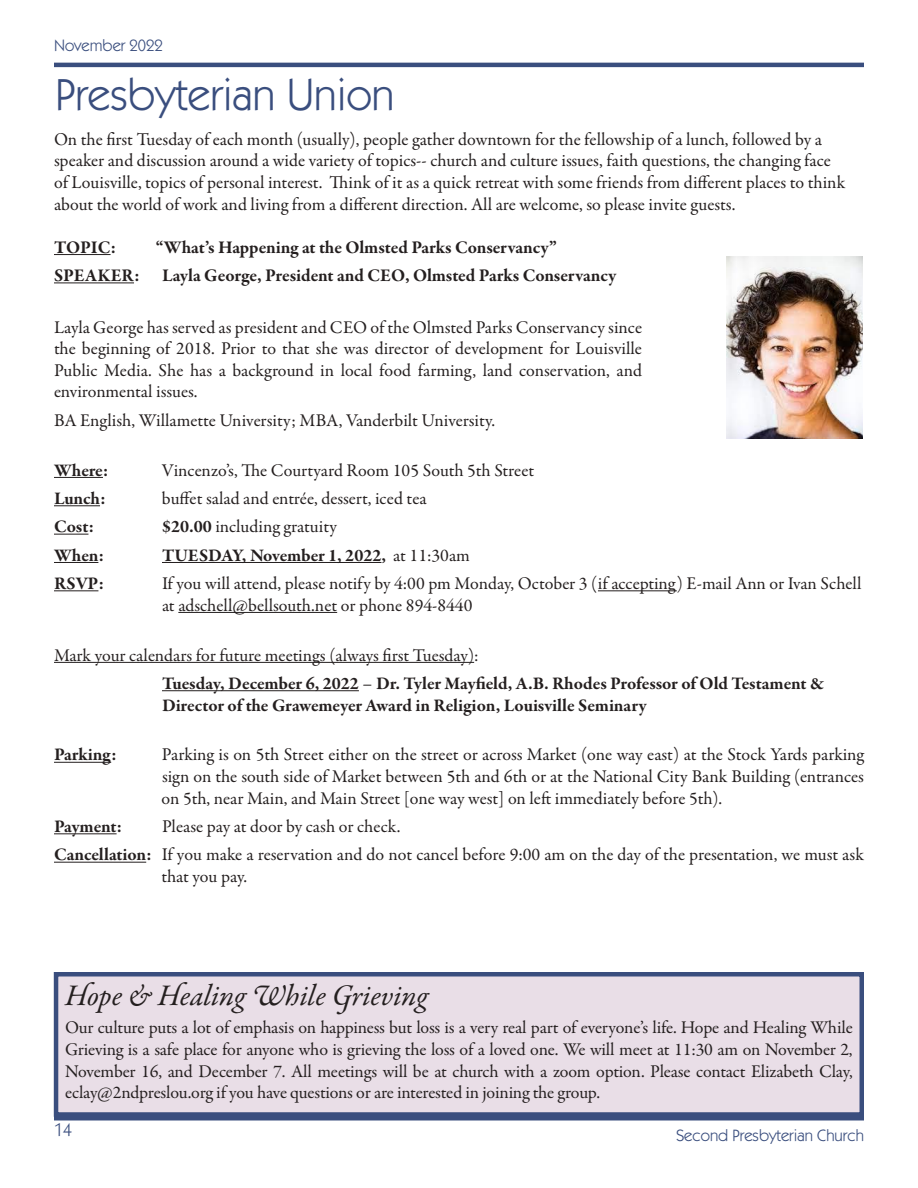
<style>
.page{position:relative;width:918px;height:1188px;background:#fff}
.page>*{position:absolute;margin:0;border:0;box-sizing:border-box;transform-origin:0 0}
.t1{font:45px "ITC Kabel Std";color:#3a4e7e}
.t2{font:italic 30px "Garamond Premr Pro";color:#241f1f}
.t3{font:18.15px/21.6px "Garamond Premr Pro";color:#241f1f}
.t4{font:700 18.15px/28.3px "Garamond Premr Pro";color:#241f1f}
.t5{font:18px/21.6px "Garamond Premr Pro";color:#241f1f;text-align:justify}
.t6{font:700 18px/28.3px "Garamond Premr Pro";letter-spacing:-.005em;color:#241f1f}
.t7{font:18px "ITC Kabel Std";color:#3a4e7e}
.t8{font:16.5px "ITC Kabel Std";color:#3a4e7e}
.s1{font-weight:700}
.s2{font-weight:400}
.s3{font-size:22.5px;color:#fff}
</style>
<div class="page">
<hr style="left:54px;top:63px;width:810px;height:4px;background:#3a4e7e">
<hr style="left:54px;top:1116px;width:810px;height:4px;background:#3a4e7e">
<hr style="left:54px;top:254px;width:57px;height:1px;background:#241f1f">
<hr style="left:54px;top:282px;width:80px;height:1px;background:#241f1f">
<hr style="left:54px;top:477px;width:49px;height:1px;background:#241f1f">
<hr style="left:54px;top:505px;width:46px;height:1px;background:#241f1f">
<hr style="left:54px;top:534px;width:34px;height:1px;background:#241f1f">
<hr style="left:54px;top:562px;width:44px;height:1px;background:#241f1f">
<hr style="left:162px;top:562px;width:219px;height:1px;background:#241f1f">
<hr style="left:54px;top:590px;width:44px;height:1px;background:#241f1f">
<hr style="left:598px;top:590px;width:79px;height:1px;background:#241f1f">
<hr style="left:178px;top:612px;width:159px;height:1px;background:#241f1f">
<hr style="left:54px;top:662px;width:420px;height:1px;background:#241f1f">
<hr style="left:162px;top:690px;width:197px;height:1px;background:#241f1f">
<hr style="left:54px;top:762px;width:57px;height:1px;background:#241f1f">
<hr style="left:54px;top:833px;width:63px;height:1px;background:#241f1f">
<hr style="left:54px;top:862px;width:92px;height:1px;background:#241f1f">
<img style="left:726px;top:257px;width:137px;height:181px">
<div style="left:56px;top:974px;width:806px;height:140px;background:#e9dee7"></div>
<div style="left:54px;top:972px;width:810px;height:145px;border:4px solid #3a4e7e"></div>
<p class="t8" style="left:54px;top:36px;width:110px">November 2022</p>
<h1 class="t1" style="left:56px;top:69px;width:340px">Presbyterian Union</h1>
<p class="t3" style="left:54px;top:129px;width:793px">On the first Tuesday of each month (usually), people gather downtown for the fellowship of a lunch, followed by a speaker and discussion around a wide variety of topics-- church and culture issues, faith questions, the changing face of Louisville, topics of personal interest. Think of it as a quick retreat with some friends from different places to think about the world of work and living from a different direction. All are welcome, so please invite guests.</p>
<p class="t4" style="left:54px;top:233px;width:64px">TOPIC:</p>
<p class="t4" style="left:54px;top:233px;width:564px;text-indent:102px">“What’s Happening at the Olmsted Parks Conservancy”<br>SPEAKER: Layla George, President and CEO, Olmsted Parks Conservancy</p>
<p class="t5" style="left:54px;top:317px;width:590px">Layla George has served as president and CEO of the Olmsted Parks Conservancy since the beginning of 2018. Prior to that she was director of development for Louisville Public Media. She has a background in local food farming, land conservation, and environmental issues.</p>
<p class="t5" style="left:54px;top:410px;width:443px">BA English, Willamette University; MBA, Vanderbilt University.</p>
<p class="t6" style="left:54px;top:456px;width:56px">Where:</p>
<p class="t5" style="left:162px;top:460px;width:374px">Vincenzo’s, The Courtyard Room 105 South 5th Street</p>
<p class="t6" style="left:54px;top:484px;width:53px">Lunch:</p>
<p class="t5" style="left:162px;top:488px;width:266px">buffet salad and entrée, dessert, iced tea</p>
<p class="t6" style="left:54px;top:513px;width:42px">Cost:</p>
<p class="t5" style="left:162px;top:516px;width:177px"><span class="s1">$20.00</span> including gratuity</p>
<p class="t6" style="left:54px;top:541px;width:52px">When:</p>
<p class="t6" style="left:162px;top:541px;width:309px">TUESDAY, November 1, 2022, <span class="s2">at 11:30am</span></p>
<p class="t6" style="left:54px;top:569px;width:52px">RSVP:</p>
<p class="t5" style="left:162px;top:573px;width:701px">If you will attend, please notify by 4:00 pm Monday, October 3 (if accepting) E-mail Ann or Ivan Schell at adschell@bellsouth.net or phone 894-8440</p>
<p class="t6" style="left:162px;top:641px;width:664px;text-indent:-108px"><span class="s2">Mark your calendars for future meetings (always first Tuesday):<br></span>Tuesday, December 6, 2022 <span class="s2">–</span> Dr. Tyler Mayfield, A.B. Rhodes Professor of Old Testament &amp;</p>
<p class="t6" style="left:162px;top:691px;width:486px">Director of the Grawemeyer Award in Religion, Louisville Seminary</p>
<p class="t6" style="left:54px;top:741px;width:64px">Parking:</p>
<p class="t5" style="left:161px;top:744px;width:704px">Parking is on 5th Street either on the street or across Market (one way east) at the Stock Yards parking sign on the south side of Market between 5th and 6th or at the National City Bank Building (entrances on 5th, near Main, and Main Street [one way west] on left immediately before 5th).</p>
<p class="t6" style="left:54px;top:812px;width:70px">Payment:</p>
<p class="t5" style="left:54px;top:813px;width:811px;line-height:28.3px;text-indent:108px">Please pay at door by cash or check.<br><span class="s1">Cancellation:</span> If you make a reservation and do not cancel before 9:00 am on the day of the presentation, we must ask</p>
<p class="t5" style="left:161px;top:866px;width:87px">that you pay.</p>
<h2 class="t2" style="left:65px;top:977px;width:365px">Hope &amp; Healing While Grieving</h2>
<p class="t5" style="left:65px;top:1017px;width:789px">Our culture puts a lot of emphasis on happiness but loss is a very real part of everyone’s life. Hope and Healing While Grieving is a safe place for anyone who is grieving the loss of a loved one. We will meet at 11:30 am on November 2, November 16, and December 7. All meetings will be at church with a zoom option. Please contact Elizabeth Clay, eclay@2ndpreslou.org if you have questions or are interested in joining the group.</p>
<p class="t7" style="left:54px;top:1119px;width:19px">14</p>
<p class="t8" style="left:665px;top:1125px;width:200px"><span class="s3">I</span> Second Presbyterian Church</p>
</div>
